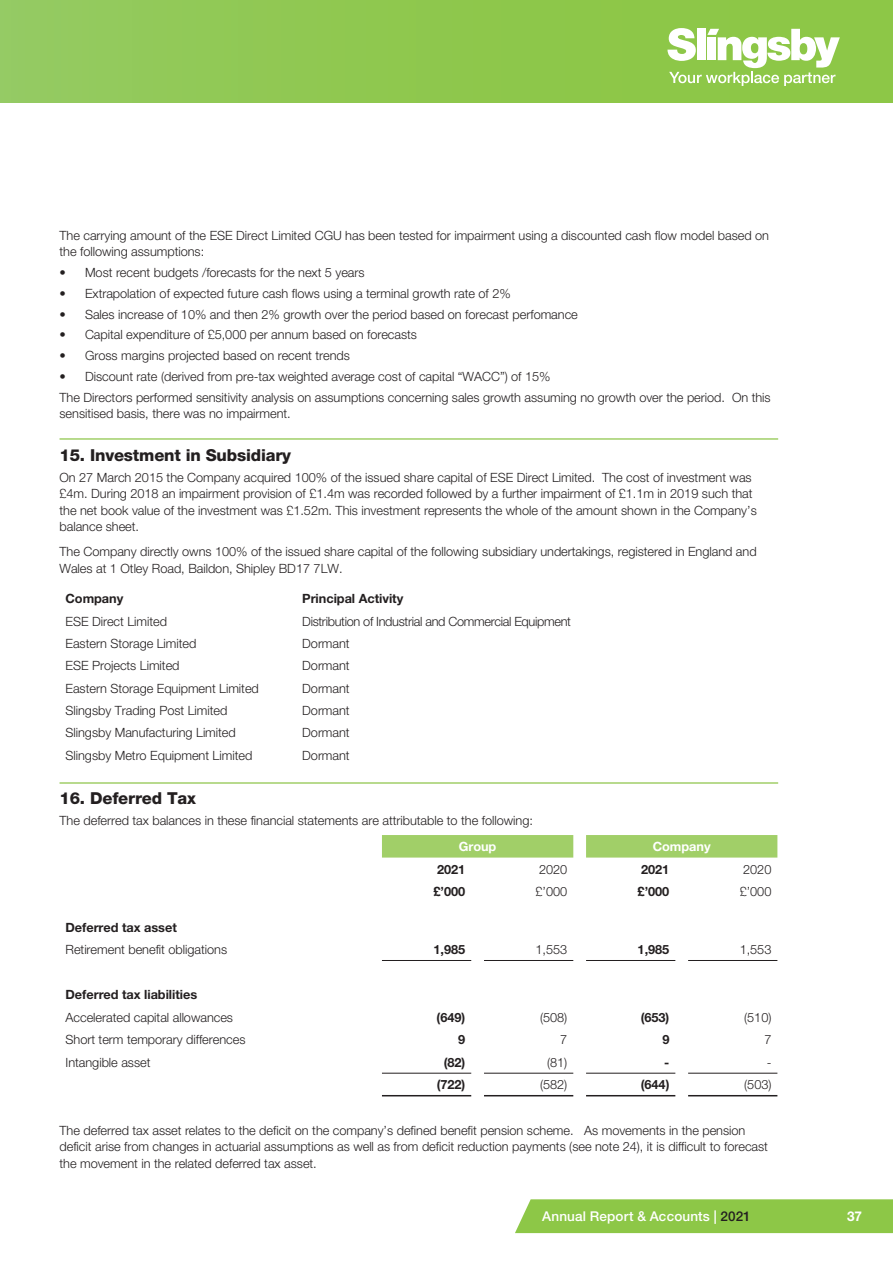
<style>
.page{position:relative;width:893px;height:1263px;background:#fff}
.page>*{position:absolute;margin:0;border:0;box-sizing:border-box;transform-origin:0 0}
.t1{font:800 16.5px "Helvetica Neue LT";letter-spacing:-.01em;color:#231f20}
.t2{font:500 13.5px "Helvetica Neue LT";letter-spacing:.01em;color:#fff}
.t3{font:700 13.5px "Helvetica Neue LT";color:#fff}
.t4{font:300 12.75px/16.5px "Helvetica Neue LT";letter-spacing:-.005em;color:#231f20}
.t5{font:700 12.75px "Helvetica Neue LT";letter-spacing:-.005em;color:#231f20}
.t6{font:300 12.75px "Helvetica Neue LT";letter-spacing:-.025em;color:#231f20}
.t7{font:700 12.75px "Helvetica Neue LT";letter-spacing:-.005em;color:#fff}
.s1{color:#231f20}
</style>
<div class="page">
<div style="left:0;top:0;width:893px;height:102px;background:linear-gradient(to right,#93ca5e,#8bc641)"></div>
<div style="left:515px;top:1199px;width:378px;height:34px;background:#8dc747"></div>
<svg style="left:667px;top:28px;width:173px;height:58px"></svg>
<div style="left:382px;top:835px;width:395px;height:22px;background:#a1cf68"></div>
<hr style="left:382px;top:960px;width:89px;height:1px;background:#231f20">
<hr style="left:484px;top:960px;width:89px;height:1px;background:#231f20">
<hr style="left:586px;top:960px;width:89px;height:1px;background:#231f20">
<hr style="left:688px;top:960px;width:89px;height:1px;background:#231f20">
<hr style="left:382px;top:1073px;width:89px;height:1px;background:#231f20">
<hr style="left:484px;top:1073px;width:89px;height:1px;background:#231f20">
<hr style="left:586px;top:1073px;width:89px;height:1px;background:#231f20">
<hr style="left:688px;top:1073px;width:89px;height:1px;background:#231f20">
<hr style="left:382px;top:1095px;width:89px;height:1px;background:#231f20">
<hr style="left:484px;top:1095px;width:89px;height:1px;background:#231f20">
<hr style="left:586px;top:1095px;width:89px;height:1px;background:#231f20">
<hr style="left:688px;top:1095px;width:89px;height:1px;background:#231f20">
<hr style="left:60px;top:782px;width:718px;height:2px;background:#a1cf68">
<hr style="left:60px;top:438px;width:718px;height:2px;background:#a1cf68">
<p class="t4" style="left:60px;top:227px;width:711px">The carrying amount of the ESE Direct Limited CGU has been tested for impairment using a discounted cash flow model based on the following assumptions:</p>
<p class="t4" style="left:60px;top:264px;width:307px">• Most recent budgets /forecasts for the next 5 years</p>
<p class="t4" style="left:60px;top:285px;width:453px">• Extrapolation of expected future cash flows using a terminal growth rate of 2%</p>
<p class="t4" style="left:60px;top:306px;width:520px">• Sales increase of 10% and then 2% growth over the period based on forecast perfomance</p>
<p class="t4" style="left:60px;top:326px;width:359px">• Capital expenditure of £5,000 per annum based on forecasts</p>
<p class="t4" style="left:60px;top:347px;width:292px">• Gross margins projected based on recent trends</p>
<p class="t4" style="left:60px;top:366px;width:713px;line-height:20.7px">• Discount rate (derived from pre-tax weighted average cost of capital “WACC”) of 15%<br>The Directors performed sensitivity analysis on assumptions concerning sales growth assuming no growth over the period. On this</p>
<p class="t4" style="left:60px;top:405px;width:233px">sensitised basis, there was no impairment.</p>
<p class="t1" style="left:60px;top:445px;width:233px">15. Investment in Subsidiary</p>
<p class="t4" style="left:60px;top:469px;width:699px">On 27 March 2015 the Company acquired 100% of the issued share capital of ESE Direct Limited. The cost of investment was £4m. During 2018 an impairment provision of £1.4m was recorded followed by a further impairment of £1.1m in 2019 such that the net book value of the investment was £1.52m. This investment represents the whole of the amount shown in the Company’s balance sheet.</p>
<p class="t4" style="left:60px;top:543px;width:699px">The Company directly owns 100% of the issued share capital of the following subsidiary undertakings, registered in England and<br>Wales at 1 Otley Road, Baildon, Shipley BD17 7LW.</p>
<p class="t5" style="left:66px;top:591px;width:59px">Company</p>
<p class="t5" style="left:302px;top:591px;width:103px">Principal Activity</p>
<p class="t4" style="left:66px;top:613px;width:103px">ESE Direct Limited</p>
<p class="t6" style="left:302px;top:613px;width:270px">Distribution of Industrial and Commercial Equipment</p>
<p class="t4" style="left:66px;top:635px;width:132px">Eastern Storage Limited</p>
<p class="t4" style="left:302px;top:635px;width:49px">Dormant</p>
<p class="t4" style="left:66px;top:657px;width:116px">ESE Projects Limited</p>
<p class="t4" style="left:302px;top:657px;width:49px">Dormant</p>
<p class="t4" style="left:66px;top:680px;width:195px">Eastern Storage Equipment Limited</p>
<p class="t4" style="left:302px;top:680px;width:49px">Dormant</p>
<p class="t4" style="left:66px;top:702px;width:163px">Slingsby Trading Post Limited</p>
<p class="t4" style="left:302px;top:702px;width:49px">Dormant</p>
<p class="t4" style="left:66px;top:724px;width:172px">Slingsby Manufacturing Limited</p>
<p class="t4" style="left:302px;top:724px;width:49px">Dormant</p>
<p class="t4" style="left:66px;top:747px;width:188px">Slingsby Metro Equipment Limited</p>
<p class="t4" style="left:302px;top:747px;width:49px">Dormant</p>
<p class="t1" style="left:60px;top:788px;width:138px">16. Deferred Tax</p>
<p class="t4" style="left:60px;top:812px;width:475px">The deferred tax balances in these financial statements are attributable to the following:</p>
<p class="t7" style="left:459px;top:839px;width:39px">Group</p>
<p class="t7" style="left:653px;top:839px;width:59px">Company</p>
<p class="t5" style="left:437px;top:861px;width:30px">2021</p>
<p class="t4" style="left:539px;top:861px;width:30px">2020</p>
<p class="t5" style="left:641px;top:861px;width:30px">2021</p>
<p class="t4" style="left:743px;top:861px;width:30px">2020</p>
<p class="t5" style="left:433px;top:884px;width:33px">£’000</p>
<p class="t4" style="left:536px;top:883px;width:33px">£’000</p>
<p class="t5" style="left:638px;top:884px;width:33px">£’000</p>
<p class="t4" style="left:740px;top:883px;width:33px">£’000</p>
<p class="t5" style="left:66px;top:919px;width:113px">Deferred tax asset</p>
<p class="t4" style="left:66px;top:941px;width:163px">Retirement benefit obligations</p>
<p class="t5" style="left:433px;top:942px;width:33px">1,985</p>
<p class="t4" style="left:536px;top:941px;width:33px">1,553</p>
<p class="t5" style="left:638px;top:942px;width:33px">1,985</p>
<p class="t4" style="left:740px;top:941px;width:33px">1,553</p>
<p class="t5" style="left:66px;top:987px;width:133px">Deferred tax liabilities</p>
<p class="t4" style="left:66px;top:1009px;width:169px">Accelerated capital allowances</p>
<p class="t5" style="left:437px;top:1009px;width:30px">(649)</p>
<p class="t4" style="left:540px;top:1009px;width:29px">(508)</p>
<p class="t5" style="left:641px;top:1009px;width:30px">(653)</p>
<p class="t4" style="left:744px;top:1009px;width:29px">(510)</p>
<p class="t4" style="left:66px;top:1031px;width:181px">Short term temporary differences</p>
<p class="t5" style="left:458px;top:1032px;width:9px">9</p>
<p class="t4" style="left:560px;top:1031px;width:9px">7</p>
<p class="t5" style="left:662px;top:1032px;width:9px">9</p>
<p class="t4" style="left:764px;top:1031px;width:9px">7</p>
<p class="t4" style="left:66px;top:1054px;width:86px">Intangible asset</p>
<p class="t5" style="left:444px;top:1054px;width:23px">(82)</p>
<p class="t4" style="left:547px;top:1054px;width:22px">(81)</p>
<p class="t5" style="left:664px;top:1054px;width:7px">-</p>
<p class="t4" style="left:767px;top:1054px;width:6px">-</p>
<p class="t5" style="left:437px;top:1077px;width:30px">(722)</p>
<p class="t4" style="left:540px;top:1076px;width:29px">(582)</p>
<p class="t5" style="left:641px;top:1077px;width:30px">(644)</p>
<p class="t4" style="left:744px;top:1076px;width:29px">(503)</p>
<p class="t4" style="left:60px;top:1121px;width:710px">The deferred tax asset relates to the deficit on the company’s defined benefit pension scheme. As movements in the pension deficit arise from changes in actuarial assumptions as well as from deficit reduction payments (see note 24), it is difficult to forecast the movement in the related deferred tax asset.</p>
<p class="t2" style="left:542px;top:1208px;width:210px">Annual Report &amp; Accounts | <span class="s1">2021</span></p>
<p class="t3" style="left:847px;top:1207px;width:17px">37</p>
</div>
